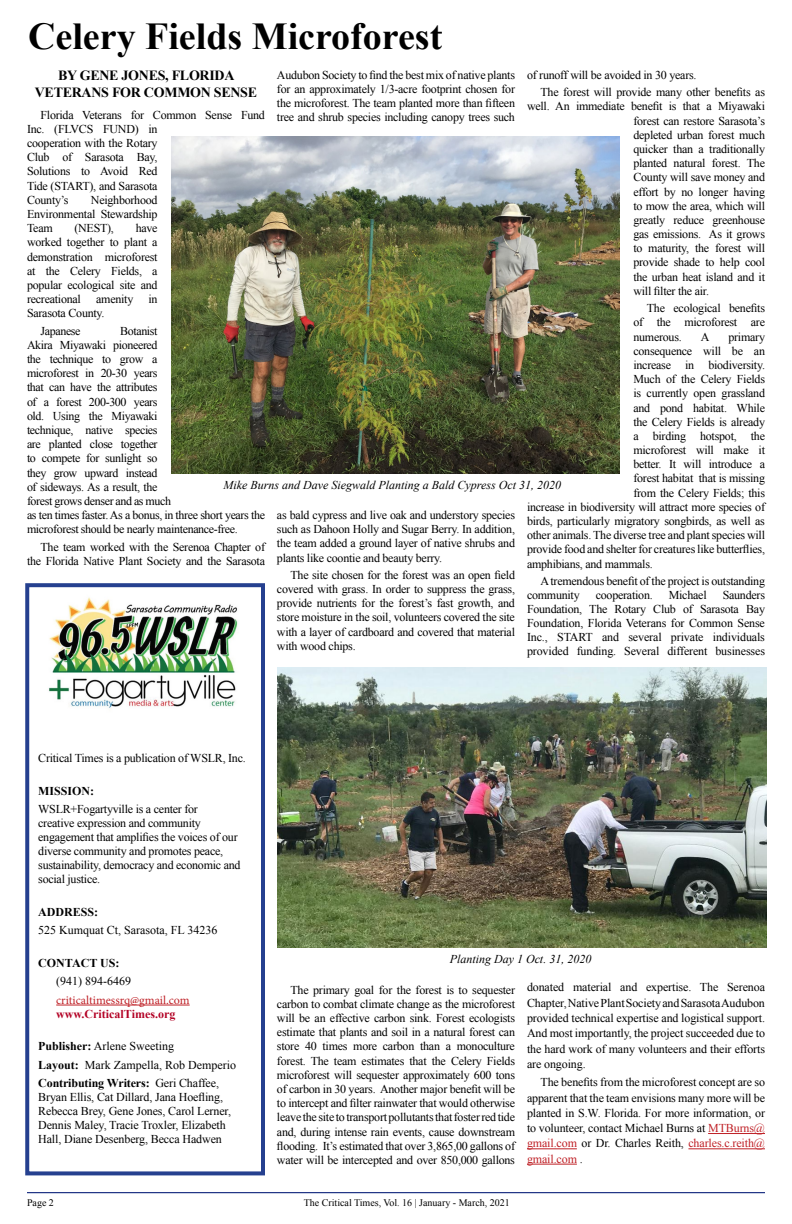
<style>
.page{position:relative;width:792px;height:1224px;background:#fff}
.page>*{position:absolute;margin:0;border:0;box-sizing:border-box;transform-origin:0 0}
.t1{font:700 38px "Times New Roman";color:#000}
.t2{font:700 14px/16.8px "Times New Roman";letter-spacing:-.02em;color:#000;text-align:center}
.t3{font:12px/14.2px "Times New Roman";letter-spacing:-.02em;color:#000;text-align:justify}
.t4{font:12px/18.5px "Times New Roman";color:#000}
.t5{font:italic 12px "Times New Roman";color:#000}
.t6{font:700 12px "Times New Roman";color:#000}
.t7{font:12px "Minion Pro";color:#bf2026}
.t8{font:700 12px "Times New Roman";color:#b30225}
.t9{font:10px "Times New Roman";color:#000}
.s1{font-weight:700}
.s2{color:#bf2026}
</style>
<div class="page">
<hr style="left:27px;top:1192px;width:738px;height:1px;background:#25408f">
<div style="left:25px;top:583px;width:240px;height:592px;border:4px solid #25408f"></div>
<img style="left:49px;top:597px;width:189px;height:111px">
<hr style="left:708px;top:1133px;width:57px;height:1px;background:#bf2026">
<hr style="left:527px;top:1149px;width:50px;height:1px;background:#bf2026">
<hr style="left:688px;top:1149px;width:77px;height:1px;background:#bf2026">
<hr style="left:527px;top:1164px;width:50px;height:1px;background:#bf2026">
<img style="left:171px;top:137px;width:449px;height:336px">
<img style="left:277px;top:667px;width:489px;height:281px">
<hr style="left:56px;top:1005px;width:134px;height:1px;background:#bf2026">
<h1 class="t1" style="left:28px;top:10px;width:416px">Celery Fields Microforest</h1>
<p class="t2" style="left:35px;top:67px;width:224px">BY GENE JONES, FLORIDA<br>VETERANS FOR COMMON SENSE</p>
<p class="t3" style="left:27px;top:107px;width:239px;text-align:left;text-indent:14px">Florida Veterans for Common Sense Fund<br>Inc. (FLVCS FUND) in<br>cooperation with the Rotary<br>Club of Sarasota Bay,<br>Solutions to Avoid Red<br>Tide (START), and Sarasota<br>County’s</p>
<p class="t3" style="left:277px;top:67px;width:240px">Audubon Society to find the best mix of native plants for an approximately 1/3-acre footprint chosen for the microforest. The team planted more than fifteen tree and shrub species including canopy trees such</p>
<p class="t3" style="left:540px;top:66px;width:226px;line-height:17.3px;text-indent:-14px">of runoff will be avoided in 30 years.<br>The forest will provide many other benefits as</p>
<p class="t3" style="left:633px;top:99px;width:133px;text-indent:-106px">well. An immediate benefit is that a Miyawaki forest can restore Sarasota’s depleted urban forest much quicker than a traditionally planted natural forest. The County will save money and effort by no longer having to mow the area, which will greatly reduce greenhouse gas emissions. As it grows to maturity, the forest will provide shade to help cool the urban heat island and it will filter the air.</p>
<p class="t3" style="left:633px;top:301px;width:133px;text-indent:14px">The ecological benefits of the microforest are numerous.</p>
<p class="t3" style="left:27px;top:192px;width:132px;text-indent:64px">Neighborhood Environmental Stewardship Team</p>
<p class="t3" style="left:27px;top:221px;width:132px;text-indent:109px">have worked together to plant a demonstration microforest at the Celery Fields, a popular ecological site and recreational</p>
<p class="t3" style="left:74px;top:221px;width:41px">(NEST),</p>
<p class="t3" style="left:96px;top:292px;width:39px">amenity</p>
<p class="t3" style="left:149px;top:292px;width:11px">in</p>
<p class="t3" style="left:40px;top:304px;width:66px;line-height:17.3px;text-indent:-14px">Sarasota County.<br>Japanese</p>
<p class="t3" style="left:27px;top:323px;width:240px;text-align:left;text-indent:93px">Botanist<br>Akira Miyawaki pioneered<br>the technique to grow a<br>microforest in 20-30 years<br>that can have the attributes<br>of a forest 200-300 years<br>old. Using the Miyawaki<br>technique, native species<br>are planted close together<br>to compete for sunlight so<br>they grow upward instead<br>of sideways. As a result, the<br>forest grows denser and as much<br>as ten times faster. As a bonus, in three short years the microforest should be nearly maintenance-free.</p>
<p class="t3" style="left:27px;top:539px;width:240px;text-align:right">The team worked with the Serenoa Chapter of the Florida Native Plant Society and the Sarasota</p>
<p class="t3" style="left:701px;top:329px;width:10px">A</p>
<p class="t3" style="left:728px;top:329px;width:38px">primary</p>
<p class="t3" style="left:633px;top:343px;width:133px">consequence will be an</p>
<p class="t3" style="left:633px;top:358px;width:133px">increase in biodiversity.</p>
<p class="t3" style="left:633px;top:372px;width:133px">Much of the Celery Fields</p>
<p class="t3" style="left:633px;top:386px;width:133px">is currently open grassland</p>
<p class="t3" style="left:633px;top:400px;width:133px">and pond habitat. While</p>
<p class="t3" style="left:633px;top:414px;width:133px">the Celery Fields is already</p>
<p class="t3" style="left:633px;top:429px;width:133px">a birding hotspot, the</p>
<p class="t3" style="left:633px;top:443px;width:133px">microforest will make it</p>
<p class="t3" style="left:633px;top:457px;width:133px">better. It will introduce a</p>
<p class="t3" style="left:633px;top:471px;width:133px">forest habitat that is missing</p>
<p class="t3" style="left:633px;top:485px;width:133px">from the Celery Fields; this</p>
<p class="t3" style="left:527px;top:500px;width:240px">increase in biodiversity will attract more species of</p>
<p class="t3" style="left:527px;top:514px;width:239px">birds, particularly migratory songbirds, as well as</p>
<p class="t3" style="left:527px;top:528px;width:240px">other animals. The diverse tree and plant species will</p>
<p class="t3" style="left:527px;top:542px;width:240px">provide food and shelter for creatures like butterflies,</p>
<p class="t3" style="left:527px;top:556px;width:127px">amphibians, and mammals.</p>
<p class="t3" style="left:527px;top:574px;width:240px;text-indent:14px">A tremendous benefit of the project is outstanding community</p>
<p class="t5" style="left:224px;top:476px;width:339px">Mike Burns and Dave Siegwald Planting a Bald Cypress Oct 31, 2020</p>
<p class="t3" style="left:277px;top:508px;width:240px">as bald cypress and live oak and understory species such as Dahoon Holly and Sugar Berry. In addition, the team added a ground layer of native shrubs and plants like coontie and beauty berry.</p>
<p class="t3" style="left:277px;top:567px;width:240px;text-indent:14px">The site chosen for the forest was an open field covered with grass. In order to suppress the grass, provide nutrients for the forest’s fast growth, and store moisture in the soil, volunteers covered the site with a layer of cardboard and covered that material with wood chips.</p>
<p class="t3" style="left:527px;top:588px;width:240px;text-indent:196px">Saunders Foundation, The Rotary Club of Sarasota Bay Foundation, Florida Veterans for Common Sense Inc., START and several private individuals provided funding. Several different businesses</p>
<p class="t3" style="left:596px;top:587px;width:59px">cooperation.</p>
<p class="t3" style="left:669px;top:587px;width:39px">Michael</p>
<p class="t3" style="left:38px;top:751px;width:209px">Critical Times is a publication of WSLR, Inc.</p>
<p class="t6" style="left:38px;top:783px;width:58px">MISSION:</p>
<p class="t3" style="left:38px;top:802px;width:204px;text-align:left">WSLR+Fogartyville is a center for<br>creative expression and community engagement that amplifies the voices of our diverse community and promotes peace, sustainability, democracy and economic and social justice.</p>
<p class="t6" style="left:38px;top:904px;width:61px">ADDRESS:</p>
<p class="t4" style="left:38px;top:921px;width:181px">525 Kumquat Ct, Sarasota, FL 34236</p>
<p class="t6" style="left:38px;top:955px;width:83px">CONTACT US:</p>
<p class="t4" style="left:56px;top:972px;width:76px">(941) 894-6469</p>
<p class="t7" style="left:56px;top:992px;width:135px">criticaltimessrq@gmail.com</p>
<p class="t8" style="left:56px;top:1006px;width:121px">www.CriticalTimes.org</p>
<p class="t4" style="left:38px;top:1037px;width:199px"><span class="s1">Publisher:</span> Arlene Sweeting<br><span class="s1">Layout:</span> Mark Zampella, Rob Demperio<br><span class="s1">Contributing Writers:</span> Geri Chaffee,</p>
<p class="t3" style="left:38px;top:1090px;width:194px;text-align:left">Bryan Ellis, Cat Dillard, Jana Hoefling, Rebecca Brey, Gene Jones, Carol Lerner, Dennis Maley, Tracie Troxler, Elizabeth Hall, Diane Desenberg, Becca Hadwen</p>
<p class="t5" style="left:450px;top:951px;width:143px">Planting Day 1 Oct. 31, 2020</p>
<p class="t3" style="left:277px;top:982px;width:240px;text-indent:14px">The primary goal for the forest is to sequester carbon to combat climate change as the microforest will be an effective carbon sink. Forest ecologists estimate that plants and soil in a natural forest can store 40 times more carbon than a monoculture forest. The team estimates that the Celery Fields microforest will sequester approximately 600 tons of carbon in 30 years. Another major benefit will be to intercept and filter rainwater that would otherwise leave the site to transport pollutants that foster red tide and, during intense rain events, cause downstream flooding. It’s estimated that over 3,865,00 gallons of water will be intercepted and over 850,000 gallons</p>
<p class="t3" style="left:527px;top:979px;width:240px;line-height:15.3px">donated material and expertise. The Serenoa Chapter, Native Plant Society and Sarasota Audubon provided technical expertise and logistical support.<br>And most importantly, the project succeeded due to the hard work of many volunteers and their efforts are ongoing.</p>
<p class="t3" style="left:527px;top:1074px;width:240px;line-height:15.3px;text-indent:14px">The benefits from the microforest concept are so apparent that the team envisions many more will be planted in S.W. Florida. For more information, or to volunteer, contact Michael Burns at <span class="s2">MTBurns@ gmail.com</span> or Dr. Charles Reith, <span class="s2">charles.c.reith@ gmail.com</span> .</p>
<p class="t9" style="left:27px;top:1196px;width:28px">Page 2</p>
<p class="t9" style="left:304px;top:1196px;width:208px">The Critical Times, Vol. 16 | January - March, 2021</p>
</div>
